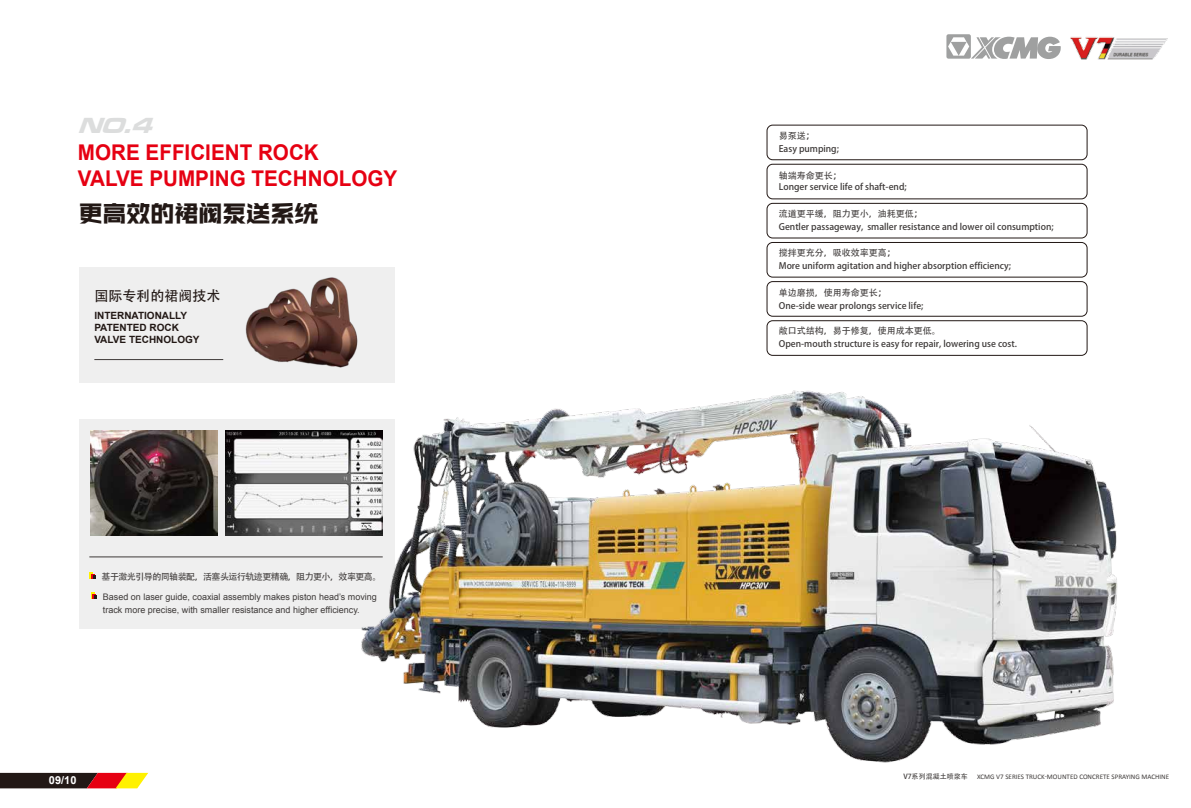
<style>
.page{position:relative;width:1191px;height:808px;background:#fff}
.page>*{position:absolute;margin:0;border:0;box-sizing:border-box;transform-origin:0 0}
.t1{font:24px "Bigruixian Black GBV1.0";color:#221815}
.t2{font:italic 22.6px "Microgramma D Bold Exte";color:#dcdddd}
.t3{font:700 21.7px/26px "Arial";color:#e60012;scale:.95 1}
.t4{font:14px "FZLTCHJW GB1 0 G Bpc EUC H";color:#221815}
.t5{font:700 11px "Arial";color:#fff}
.t6{font:700 10px/12px "Arial";color:#221815}
.t7{font:9px "FZLTHJW GB1 0 G Bpc EUC H";color:#3e3a39}
.t8{font:9px/13px "Arial";color:#3e3a39}
.t9{font:9px "FZLTZHK GBK1 0 G Bpc EUC H";color:#3e3a39}
.t10{font:9px "FZLTHJW GB1 0 G Bpc EUC H";letter-spacing:-.06em;color:#3e3a39}
.t11{font:7px "Calibri";color:#3e3a39}
.t12{font:7px "FZLTHJW GB1 0 G Bpc EUC H";color:#3e3a39}
</style>
<div class="page">
<svg style="left:946px;top:34px;width:115px;height:25px"></svg>
<img style="left:1070px;top:37px;width:97px;height:23px">
<svg style="left:0;top:773px;width:148px;height:15px;background:#703b19"></svg>
<div style="left:766px;top:125px;width:321px;height:35px;border:1px solid #221815;border-radius:6px"></div>
<div style="left:766px;top:164px;width:321px;height:35px;border:1px solid #221815;border-radius:6px"></div>
<div style="left:766px;top:203px;width:321px;height:35px;border:1px solid #221815;border-radius:6px"></div>
<div style="left:766px;top:242px;width:321px;height:35px;border:1px solid #221815;border-radius:6px"></div>
<div style="left:766px;top:281px;width:321px;height:35px;border:1px solid #221815;border-radius:6px"></div>
<div style="left:79px;top:420px;width:315px;height:209px;background:#efefef"></div>
<div style="left:79px;top:267px;width:315px;height:116px;background:#efefef"></div>
<hr style="left:89px;top:557px;width:294px;height:1px;background:#3e3a39">
<hr style="left:94px;top:359px;width:129px;height:1px;background:#3e3a39">
<svg style="left:89px;top:572px;width:7px;height:7px"></svg>
<svg style="left:91px;top:592px;width:6px;height:6px"></svg>
<img style="left:91px;top:430px;width:126px;height:106px">
<img style="left:226px;top:430px;width:97px;height:106px">
<img style="left:245px;top:277px;width:105px;height:89px">
<img style="left:323px;top:319px;width:795px;height:444px">
<h2 class="t2" style="left:78px;top:110px;width:85px">NO.4</h2>
<h3 class="t3" style="left:78px;top:140px;width:338px">MORE EFFICIENT ROCK<br>VALVE PUMPING TECHNOLOGY</h3>
<h1 class="t1" style="left:79px;top:200px;width:241px">更高效的裙阀泵送系统</h1>
<h3 class="t4" style="left:94px;top:287px;width:128px">国际专利的裙阀技术</h3>
<p class="t6" style="left:94px;top:310px;width:107px">INTERNATIONALLY<br>PATENTED ROCK<br>VALVE TECHNOLOGY</p>
<p class="t10" style="left:102px;top:571px;width:281px">基于激光引导的同轴装配，活塞头运行轨迹更精确，阻力更小，效率更高。</p>
<p class="t8" style="left:103px;top:590px;width:275px">Based on laser guide, coaxial assembly makes piston head’s moving track more precise, with smaller resistance and higher efficiency.</p>
<p class="t5" style="left:49px;top:772px;width:29px">09/10</p>
<p class="t9" style="left:779px;top:130px;width:37px">易泵送；</p>
<p class="t7" style="left:779px;top:143px;width:62px">Easy pumping;</p>
<p class="t9" style="left:779px;top:170px;width:64px">轴端寿命更长；</p>
<p class="t7" style="left:779px;top:182px;width:129px">Longer service life of shaft-end;</p>
<p class="t9" style="left:779px;top:209px;width:145px">流道更平缓，阻力更小，油耗更低；</p>
<p class="t9" style="left:779px;top:248px;width:118px">搅拌更充分，吸收效率更高；</p>
<p class="t7" style="left:779px;top:221px;width:276px">Gentler passageway, smaller resistance and lower oil consumption;</p>
<p class="t7" style="left:779px;top:261px;width:234px">More uniform agitation and higher absorption efficiency;</p>
<p class="t9" style="left:779px;top:287px;width:109px">单边磨损，使用寿命更长；</p>
<p class="t7" style="left:779px;top:300px;width:146px">One-side wear prolongs service life;</p>
<p class="t9" style="left:779px;top:326px;width:163px">敞口式结构，易于修复，使用成本更低。</p>
<p class="t7" style="left:779px;top:338px;width:240px">Open-mouth structure is easy for repair, lowering use cost.</p>
<p class="t12" style="left:903px;top:773px;width:66px">V7系列混凝土喷浆车</p>
<p class="t11" style="left:977px;top:773px;width:193px">XCMG V7 SERIES TRUCK-MOUNTED CONCRETE SPRAYING MACHINE</p>
</div>
